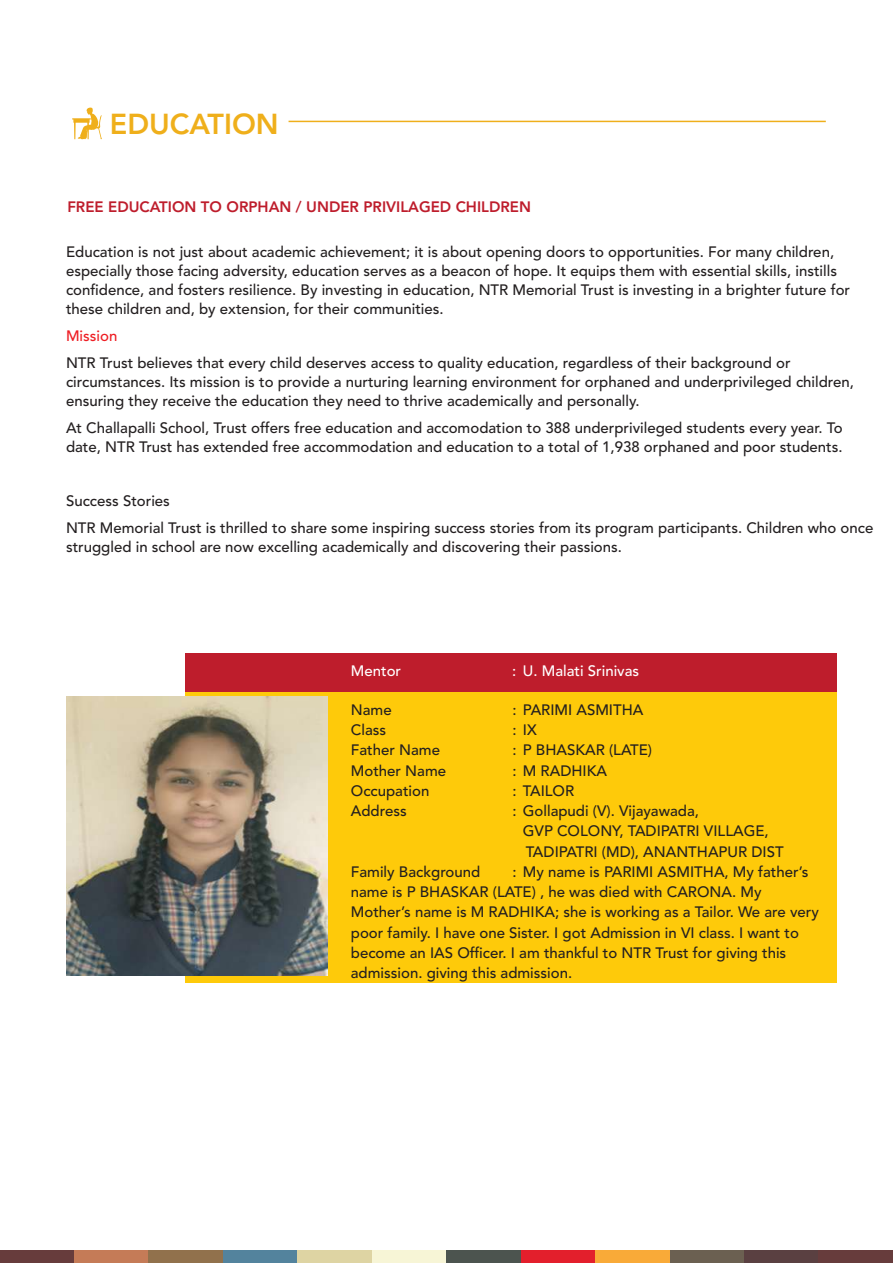
<style>
.page{position:relative;width:893px;height:1263px;background:#fff}
.page>*{position:absolute;margin:0;border:0;box-sizing:border-box;transform-origin:0 0}
.t1{font:800 28.65px "Avenir LT Std";color:#efaf1b}
.t2{font:500 15px/20.2px "Avenir LT Std";color:#231f20}
.t3{font:800 15px "Avenir LT Std";color:#be1d2c}
.t4{font:500 15px "Avenir LT Std";color:#fff}
.t5{font:500 15px "Avenir LT Std";color:#ee1d23}
</style>
<div class="page">
<div style="left:0;top:1250px;width:74px;height:13px;background:#673c3c"></div>
<div style="left:74px;top:1250px;width:75px;height:13px;background:#c57b57"></div>
<div style="left:149px;top:1250px;width:74px;height:13px;background:#91714c"></div>
<div style="left:223px;top:1250px;width:75px;height:13px;background:#53839d"></div>
<div style="left:298px;top:1250px;width:74px;height:13px;background:#ded4a3"></div>
<div style="left:372px;top:1250px;width:74px;height:13px;background:#f7f5d6"></div>
<div style="left:446px;top:1250px;width:75px;height:13px;background:#4c544f"></div>
<div style="left:521px;top:1250px;width:74px;height:13px;background:#e31f2c"></div>
<div style="left:595px;top:1250px;width:75px;height:13px;background:#f9aa38"></div>
<div style="left:670px;top:1250px;width:74px;height:13px;background:#6b6051"></div>
<div style="left:744px;top:1250px;width:75px;height:13px;background:#5a4041"></div>
<div style="left:819px;top:1250px;width:74px;height:13px;background:#673c3c"></div>
<div style="left:185px;top:654px;width:652px;height:328px;background:#feca0a"></div>
<div style="left:185px;top:654px;width:651px;height:38px;background:#be1d2c"></div>
<svg style="left:72px;top:108px;width:30px;height:31px"></svg>
<hr style="left:289px;top:121px;width:537px;height:1px;background:#efaf1b">
<img style="left:66px;top:696px;width:262px;height:279px">
<h1 class="t1" style="left:110px;top:112px;width:170px">EDUCATION</h1>
<p class="t3" style="left:67px;top:200px;width:465px">FREE EDUCATION TO ORPHAN / UNDER PRIVILAGED CHILDREN</p>
<p class="t2" style="left:66px;top:244px;width:786px;line-height:18.8px">Education is not just about academic achievement; it is about opening doors to opportunities. For many children, especially those facing adversity, education serves as a beacon of hope. It equips them with essential skills, instills confidence, and fosters resilience. By investing in education, NTR Memorial Trust is investing in a brighter future for these children and, by extension, for their communities.</p>
<p class="t5" style="left:66px;top:329px;width:53px">Mission</p>
<p class="t2" style="left:66px;top:355px;width:789px;line-height:18.8px">NTR Trust believes that every child deserves access to quality education, regardless of their background or circumstances. Its mission is to provide a nurturing learning environment for orphaned and underprivileged children, ensuring they receive the education they need to thrive academically and personally.</p>
<p class="t2" style="left:66px;top:420px;width:778px;line-height:18.8px">At Challapalli School, Trust offers free education and accomodation to 388 underprivileged students every year. To date, NTR Trust has extended free accommodation and education to a total of 1,938 orphaned and poor students.</p>
<p class="t2" style="left:66px;top:489px;width:809px;line-height:27.3px">Success Stories<br>NTR Memorial Trust is thrilled to share some inspiring success stories from its program participants. Children who once</p>
<p class="t2" style="left:66px;top:538px;width:557px">struggled in school are now excelling academically and discovering their passions.</p>
<p class="t4" style="left:351px;top:664px;width:52px">Mentor</p>
<p class="t4" style="left:512px;top:664px;width:128px">: U. Malati Srinivas</p>
<p class="t2" style="left:351px;top:701px;width:42px">Name</p>
<p class="t2" style="left:512px;top:701px;width:133px">: PARIMI ASMITHA</p>
<p class="t2" style="left:351px;top:721px;width:37px">Class</p>
<p class="t2" style="left:512px;top:721px;width:26px">: IX</p>
<p class="t2" style="left:351px;top:742px;width:91px">Father Name</p>
<p class="t2" style="left:512px;top:742px;width:141px">: P BHASKAR (LATE)</p>
<p class="t2" style="left:351px;top:762px;width:97px">Mother Name</p>
<p class="t2" style="left:512px;top:762px;width:96px">: M RADHIKA</p>
<p class="t2" style="left:351px;top:782px;width:80px">Occupation</p>
<p class="t2" style="left:512px;top:782px;width:63px">: TAILOR</p>
<p class="t2" style="left:351px;top:802px;width:57px">Address</p>
<p class="t2" style="left:523px;top:802px;width:262px;text-indent:-11px">: Gollapudi (V). Vijayawada,<br>GVP COLONY, TADIPATRI VILLAGE,<br>TADIPATRI (MD), ANANTHAPUR DIST</p>
<p class="t2" style="left:351px;top:863px;width:131px">Family Background</p>
<p class="t2" style="left:351px;top:863px;width:469px;text-indent:162px">: My name is PARIMI ASMITHA, My father’s name is P BHASKAR (LATE) , he was died with CARONA. My Mother’s name is M RADHIKA; she is working as a Tailor. We are very poor family. I have one Sister. I got Admission in VI class. I want to become an IAS Officer. I am thankful to NTR Trust for giving this admission. giving this admission.</p>
</div>
